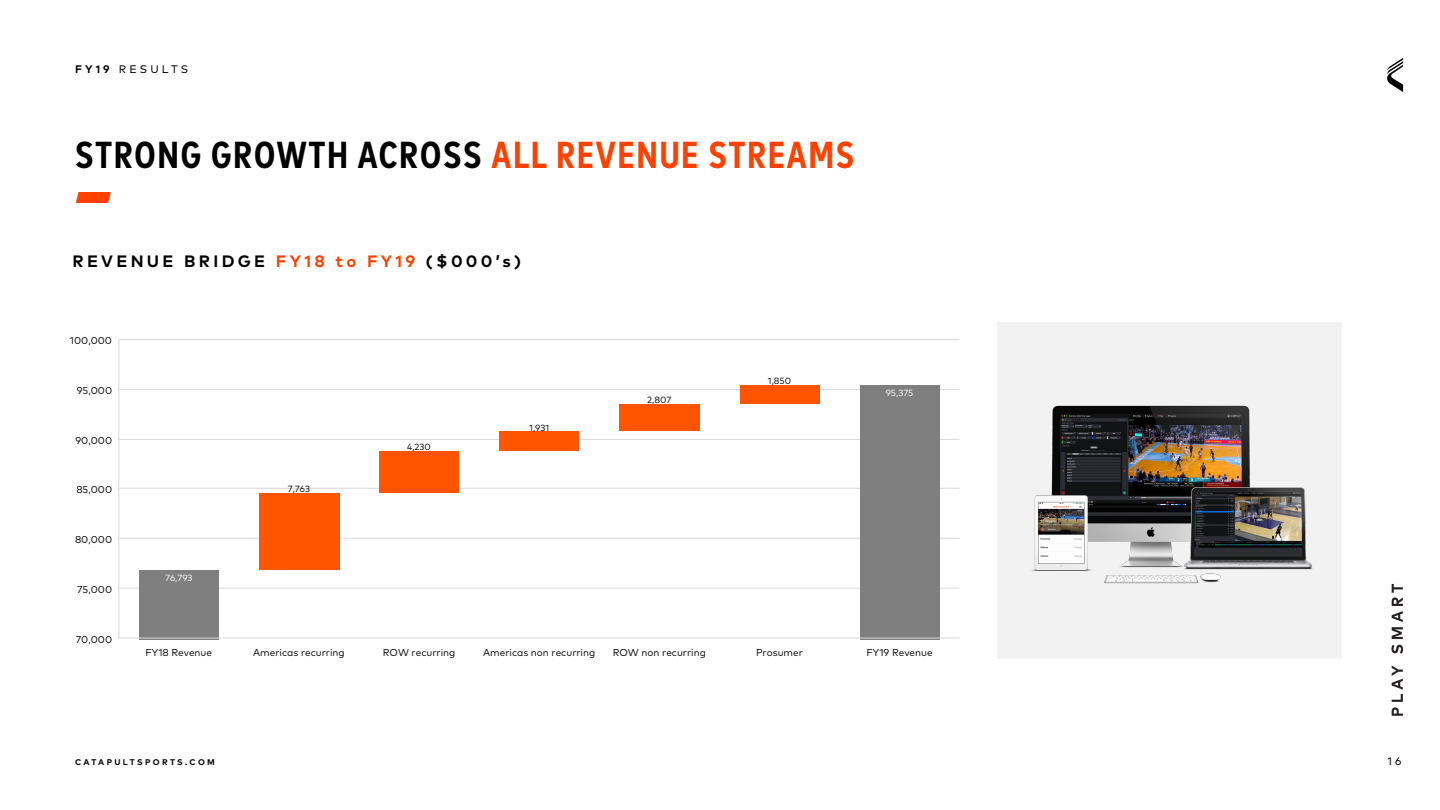
<style>
.page{position:relative;width:1440px;height:810px;background:#fff}
.page>*{position:absolute;margin:0;border:0;box-sizing:border-box;transform-origin:0 0}
.t1{font:700 condensed 37.5px "Mark Pro";letter-spacing:.055em;color:#000}
.t2{font:700 16.5px "Mark Pro";letter-spacing:.2em;color:#000}
.t3{font:10.95px "Mark Pro";letter-spacing:.285em;color:#000}
.t4{font:9.98px "Mark Pro";color:#000}
.t5{font:9px "Mark Pro";color:#000}
.t6{font:9px "Mark Pro";color:#fff}
.t7{font:700 8.25px "Mark Pro";letter-spacing:.285em;color:#000}
.s1{font-weight:700}
.s2{color:#ff4100}
</style>
<div class="page">
<svg style="left:1387px;top:58px;width:16px;height:34px"></svg>
<img style="left:1391px;top:584px;width:12px;height:132px">
<img style="left:75px;top:193px;width:36px;height:10px">
<div style="left:998px;top:322px;width:344px;height:337px;background:#f2f2f2"></div>
<img style="left:1031px;top:405px;width:282px;height:179px">
<svg style="left:118px;top:339px;width:842px;height:301px"></svg>
<hr style="left:119px;top:588px;width:840px;height:1px;background:#d9d9d9">
<hr style="left:119px;top:538px;width:840px;height:1px;background:#d9d9d9">
<hr style="left:119px;top:488px;width:840px;height:1px;background:#d9d9d9">
<hr style="left:119px;top:439px;width:840px;height:1px;background:#d9d9d9">
<hr style="left:119px;top:389px;width:840px;height:1px;background:#d9d9d9">
<hr style="left:119px;top:339px;width:840px;height:1px;background:#d9d9d9">
<div style="left:139px;top:570px;width:80px;height:70px;background:#7f7f7f"></div>
<div style="left:259px;top:493px;width:80px;height:77px;background:#f50"></div>
<div style="left:379px;top:451px;width:80px;height:42px;background:#f50"></div>
<div style="left:499px;top:431px;width:80px;height:20px;background:#f50"></div>
<div style="left:619px;top:404px;width:81px;height:27px;background:#f50"></div>
<div style="left:740px;top:385px;width:80px;height:19px;background:#f50"></div>
<div style="left:860px;top:385px;width:79px;height:255px;background:#7f7f7f"></div>
<hr style="left:119px;top:638px;width:840px;height:1px;background:#d9d9d9">
<hr style="left:118px;top:340px;width:1px;height:298px;background:#d9d9d9">
<p class="t3" style="left:75px;top:61px;width:115px"><span class="s1">FY19</span> RESULTS</p>
<h1 class="t1" style="left:75px;top:127px;width:781px">STRONG GROWTH ACROSS <span class="s2">ALL REVENUE STREAMS</span></h1>
<h2 class="t2" style="left:73px;top:249px;width:450px">REVENUE BRIDGE <span class="s2">FY18 to FY19</span> ($000’s)</h2>
<p class="t4" style="left:70px;top:333px;width:44px">100,000</p>
<p class="t4" style="left:77px;top:383px;width:37px">95,000</p>
<p class="t4" style="left:76px;top:433px;width:38px">90,000</p>
<p class="t4" style="left:76px;top:482px;width:37px">85,000</p>
<p class="t4" style="left:75px;top:532px;width:39px">80,000</p>
<p class="t4" style="left:77px;top:582px;width:36px">75,000</p>
<p class="t4" style="left:76px;top:632px;width:38px">70,000</p>
<p class="t6" style="left:165px;top:571px;width:29px">76,793</p>
<p class="t5" style="left:288px;top:482px;width:24px">7,763</p>
<p class="t5" style="left:407px;top:440px;width:25px">4,230</p>
<p class="t5" style="left:529px;top:421px;width:21px">1,931</p>
<p class="t5" style="left:647px;top:393px;width:26px">2,807</p>
<p class="t5" style="left:768px;top:374px;width:25px">1,850</p>
<p class="t6" style="left:886px;top:386px;width:29px">95,375</p>
<p class="t4" style="left:145px;top:645px;width:68px">FY18 Revenue</p>
<p class="t4" style="left:253px;top:645px;width:93px">Americas recurring</p>
<p class="t4" style="left:383px;top:645px;width:74px">ROW recurring</p>
<p class="t4" style="left:483px;top:645px;width:114px">Americas non recurring</p>
<p class="t4" style="left:613px;top:645px;width:95px">ROW non recurring</p>
<p class="t4" style="left:756px;top:645px;width:48px">Prosumer</p>
<p class="t4" style="left:867px;top:645px;width:68px">FY19 Revenue</p>
<p class="t7" style="left:75px;top:756px;width:141px">CATAPULTSPORTS.COM</p>
<p class="t3" style="left:1388px;top:753px;width:16px">1 6</p>
</div>
